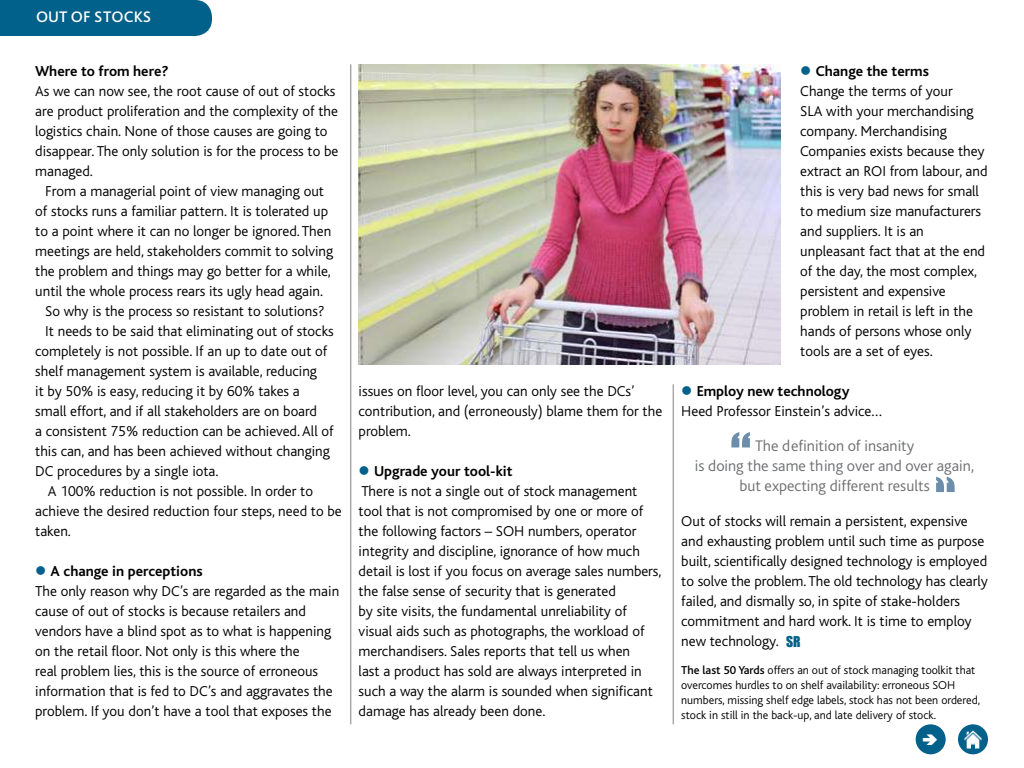
<style>
.page{position:relative;width:1024px;height:768px;background:#fff}
.page>*{position:absolute;margin:0;border:0;box-sizing:border-box;transform-origin:0 0}
.t1{font:60px "Impact";color:#6c8eaa}
.t2{font:300 16px/20px "Bliss Pro";color:#6d6e71;text-align:center}
.t3{font:500 16px "Bliss Pro";color:#fff}
.t4{font:300 15px/20px "Bliss";color:#000}
.t5{font:700 15px "Bliss";color:#000}
.t6{font:13.8px "Impact";color:#02618a}
.t7{font:300 12px/15px "Bliss";color:#000}
.s1{color:#02618a}
.s2{font-weight:700}
.s3{font-weight:500}
</style>
<div class="page">
<div style="left:916px;top:724px;width:30px;height:30px;background:#02618a;border-radius:50%"></div>
<div style="left:958px;top:724px;width:30px;height:30px;background:#02618a;border-radius:50%"></div>
<img style="left:964px;top:730px;width:18px;height:18px">
<hr style="left:673px;top:384px;width:1px;height:340px;background:#808285">
<hr style="left:351px;top:64px;width:1px;height:660px;background:#808285">
<div style="left:0;top:0;width:212px;height:36px;background:#02618a"></div>
<img style="left:359px;top:64px;width:421px;height:300px">
<p class="t3" style="left:36px;top:6px;width:117px">OUT OF STOCKS</p>
<p class="t5" style="left:35px;top:63px;width:135px">Where to from here?</p>
<p class="t4" style="left:35px;top:81px;width:305px">As we can now see, the root cause of out of stocks are product proliferation and the complexity of the logistics chain. None of those causes are going to disappear. The only solution is for the process to be managed.</p>
<p class="t4" style="left:45px;top:181px;width:280px">From a managerial point of view managing out</p>
<p class="t4" style="left:35px;top:201px;width:294px">of stocks runs a familiar pattern. It is tolerated up</p>
<p class="t4" style="left:35px;top:221px;width:298px">to a point where it can no longer be ignored. Then</p>
<p class="t4" style="left:35px;top:241px;width:300px">meetings are held, stakeholders commit to solving</p>
<p class="t4" style="left:35px;top:261px;width:297px">the problem and things may go better for a while,</p>
<p class="t4" style="left:35px;top:281px;width:289px">until the whole process rears its ugly head again.</p>
<p class="t4" style="left:45px;top:301px;width:281px">So why is the process so resistant to solutions?</p>
<p class="t4" style="left:45px;top:321px;width:290px">It needs to be said that eliminating out of stocks</p>
<p class="t4" style="left:35px;top:341px;width:294px">completely is not possible. If an up to date out of</p>
<p class="t4" style="left:35px;top:361px;width:283px">shelf management system is available, reducing</p>
<p class="t4" style="left:35px;top:381px;width:266px">it by 50% is easy, reducing it by 60% takes a</p>
<p class="t4" style="left:35px;top:401px;width:283px">small effort, and if all stakeholders are on board</p>
<p class="t4" style="left:35px;top:421px;width:300px">a consistent 75% reduction can be achieved. All of</p>
<p class="t4" style="left:35px;top:441px;width:296px">this can, and has been achieved without changing</p>
<p class="t4" style="left:35px;top:461px;width:185px">DC procedures by a single iota.</p>
<p class="t4" style="left:48px;top:481px;width:267px">A 100% reduction is not possible. In order to</p>
<p class="t4" style="left:35px;top:501px;width:308px">achieve the desired reduction four steps, need to be</p>
<p class="t4" style="left:35px;top:521px;width:37px">taken.</p>
<p class="t4" style="left:35px;top:561px;width:306px"><span class="s1">●</span> <span class="s2">A change in perceptions<br></span>The only reason why DC’s are regarded as the main cause of out of stocks is because retailers and vendors have a blind spot as to what is happening on the retail floor. Not only is this where the<br>real problem lies, this is the source of erroneous information that is fed to DC’s and aggravates the problem. If you don’t have a tool that exposes the</p>
<p class="t4" style="left:359px;top:381px;width:305px">issues on floor level, you can only see the DCs’ contribution, and (erroneously) blame them for the problem.</p>
<p class="t4" style="left:359px;top:461px;width:304px"><span class="s1">●</span> <span class="s2">Upgrade your tool-kit<br></span>There is not a single out of stock management tool that is not compromised by one or more of the following factors – SOH numbers, operator integrity and discipline, ignorance of how much detail is lost if you focus on average sales numbers, the false sense of security that is generated<br>by site visits, the fundamental unreliability of visual aids such as photographs, the workload of merchandisers. Sales reports that tell us when<br>last a product has sold are always interpreted in such a way the alarm is sounded when significant damage has already been done.</p>
<p class="t4" style="left:800px;top:61px;width:189px"><span class="s1">●</span> <span class="s2">Change the terms<br></span>Change the terms of your<br>SLA with your merchandising company. Merchandising<br>Companies exists because they extract an ROI from labour, and this is very bad news for small to medium size manufacturers and suppliers. It is an unpleasant fact that at the end of the day, the most complex, persistent and expensive problem in retail is left in the hands of persons whose only tools are a set of eyes.</p>
<p class="t4" style="left:681px;top:381px;width:202px"><span class="s1">●</span> <span class="s2">Employ new technology<br></span>Heed Professor Einstein’s advice…</p>
<p class="t2" style="left:695px;top:435px;width:281px">The definition of insanity<br>is doing the same thing over and over again, but expecting different results</p>
<p class="t4" style="left:681px;top:511px;width:308px">Out of stocks will remain a persistent, expensive and exhausting problem until such time as purpose built, scientifically designed technology is employed to solve the problem. The old technology has clearly failed, and dismally so, in spite of stake-holders commitment and hard work. It is time to employ new technology.</p>
<p class="t7" style="left:681px;top:662px;width:300px"><span class="s3">The last 50 Yards</span> offers an out of stock managing toolkit that overcomes hurdles to on shelf availability: erroneous SOH numbers, missing shelf edge labels, stock has not been ordered, stock in still in the back-up, and late delivery of stock.</p>
<h1 class="t1" style="left:730px;top:409px;width:22px">“</h1>
<p class="t6" style="left:786px;top:631px;width:16px">SR</p>
</div>
